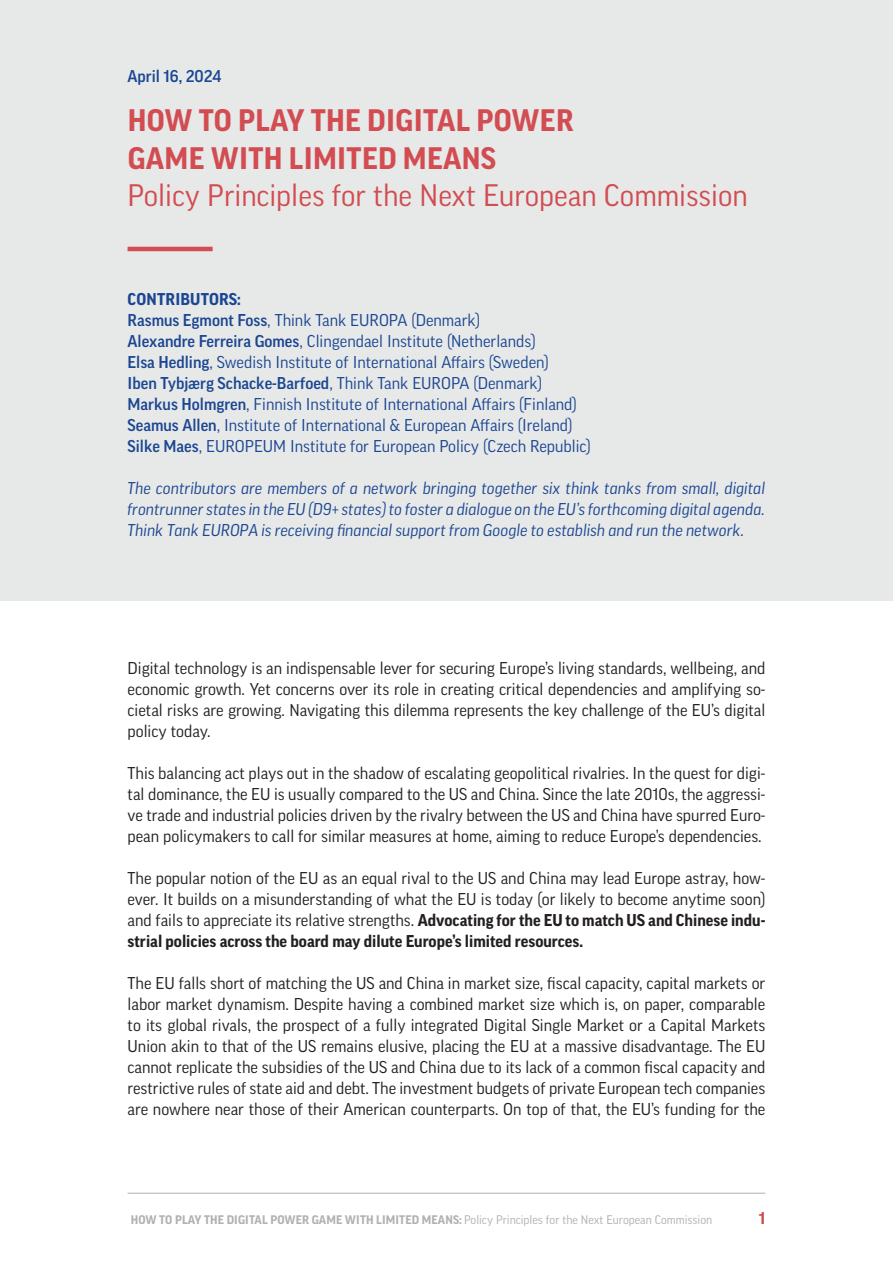
<style>
.page{position:relative;width:893px;height:1263px;background:#fff}
.page>*{position:absolute;margin:0;border:0;box-sizing:border-box;transform-origin:0 0}
.t1{font:700 30px "Good Pro";letter-spacing:.01em;color:#d24c51}
.t2{font:30px "Good Pro";color:#d24c51}
.Brødtekst{font:16.5px/21px "Good Pro";color:#231f20;text-align:justify}
.Brødtekst-2{font:16.5px "Good Pro";color:#1b4692}
.Brødtekst-3{font:italic 16.5px/21px "Good Pro";color:#1b4692;text-align:justify}
.Brødtekst-4{font:500 16.5px "Good Pro";color:#1b4692}
.Brødtekst-5{font:700 16.5px "Good Pro";letter-spacing:.01em;color:#1b4692}
.t3{font:700 16.5px "Good Pro";color:#d24c51}
.t4{font:700 12px "Good Pro";letter-spacing:.01em;color:#b0b1b1}
.s1{font-weight:500}
.s2{font-weight:400}
.s3{font-weight:700}
</style>
<div class="page">
<hr style="left:128px;top:1193px;width:637px;height:1px;background:#b0b1b1">
<div style="left:0;top:0;width:893px;height:600px;background:#e7e9e8"></div>
<hr style="left:128px;top:247px;width:85px;height:4px;background:#d24c51">
<p class="Brødtekst-4" style="left:128px;top:66px;width:95px">April 16, 2024</p>
<p class="t1" style="left:128px;top:104px;width:447px">HOW TO PLAY THE DIGITAL POWER</p>
<p class="t1" style="left:128px;top:141px;width:370px">GAME WITH LIMITED MEANS</p>
<p class="t2" style="left:128px;top:178px;width:622px">Policy Principles for the Next European Commission</p>
<p class="Brødtekst-5" style="left:128px;top:290px;width:115px">CONTRIBUTORS:</p>
<p class="Brødtekst-2" style="left:128px;top:311px;width:354px"><span class="s1">Rasmus Egmont Foss</span>, Think Tank EUROPA (Denmark)</p>
<p class="Brødtekst-2" style="left:128px;top:332px;width:410px"><span class="s1">Alexandre Ferreira Gomes</span>, Clingendael Institute (Netherlands)</p>
<p class="Brødtekst-2" style="left:128px;top:353px;width:423px"><span class="s1">Elsa Hedling</span>, Swedish Institute of International Affairs (Sweden)</p>
<p class="Brødtekst-4" style="left:128px;top:374px;width:416px">Iben Tybjærg Schacke-Barfoed<span class="s2">, Think Tank EUROPA (Denmark)</span></p>
<p class="Brødtekst-2" style="left:128px;top:395px;width:451px"><span class="s1">Markus Holmgren</span>, Finnish Institute of International Affairs (Finland)</p>
<p class="Brødtekst-2" style="left:128px;top:416px;width:446px"><span class="s1">Seamus Allen</span>, Institute of International &amp; European Affairs (Ireland)</p>
<p class="Brødtekst-2" style="left:128px;top:437px;width:465px"><span class="s1">Silke Maes</span>, EUROPEUM Institute for European Policy (Czech Republic)</p>
<p class="Brødtekst-3" style="left:128px;top:478px;width:639px">The contributors are members of a network bringing together six think tanks from small, digital frontrunner states in the EU (D9+ states) to foster a dialogue on the EU’s forthcoming digital agenda.<br>Think Tank EUROPA is receiving financial support from Google to establish and run the network.</p>
<p class="Brødtekst" style="left:128px;top:658px;width:639px">Digital technology is an indispensable lever for securing Europe’s living standards, wellbeing, and economic growth. Yet concerns over its role in creating critical dependencies and amplifying so&shy;cietal risks are growing. Navigating this dilemma represents the key challenge of the EU’s digital policy today.</p>
<p class="Brødtekst" style="left:128px;top:763px;width:639px">This balancing act plays out in the shadow of escalating geopolitical rivalries. In the quest for digi&shy;tal dominance, the EU is usually compared to the US and China. Since the late 2010s, the aggressi&shy;ve trade and industrial policies driven by the rivalry between the US and China have spurred Euro&shy;pean policymakers to call for similar measures at home, aiming to reduce Europe’s dependencies.</p>
<p class="Brødtekst" style="left:128px;top:868px;width:639px">The popular notion of the EU as an equal rival to the US and China may lead Europe astray, how&shy;ever. It builds on a misunderstanding of what the EU is today (or likely to become anytime soon) and fails to appreciate its relative strengths. <span class="s3">Advocating for the EU to match US and Chinese indu&shy;strial policies across the board may dilute Europe’s limited resources.</span></p>
<p class="Brødtekst" style="left:128px;top:973px;width:639px">The EU falls short of matching the US and China in market size, fiscal capacity, capital markets or labor market dynamism. Despite having a combined market size which is, on paper, comparable to its global rivals, the prospect of a fully integrated Digital Single Market or a Capital Markets Union akin to that of the US remains elusive, placing the EU at a massive disadvantage. The EU cannot replicate the subsidies of the US and China due to its lack of a common fiscal capacity and restrictive rules of state aid and debt. The investment budgets of private European tech companies are nowhere near those of their American counterparts. On top of that, the EU’s funding for the</p>
<p class="t4" style="left:131px;top:1213px;width:583px">HOW TO PLAY THE DIGITAL POWER GAME WITH LIMITED MEANS: <span class="s2">Policy Principles for the Next European Commission</span></p>
<p class="t3" style="left:759px;top:1209px;width:8px">1</p>
</div>
